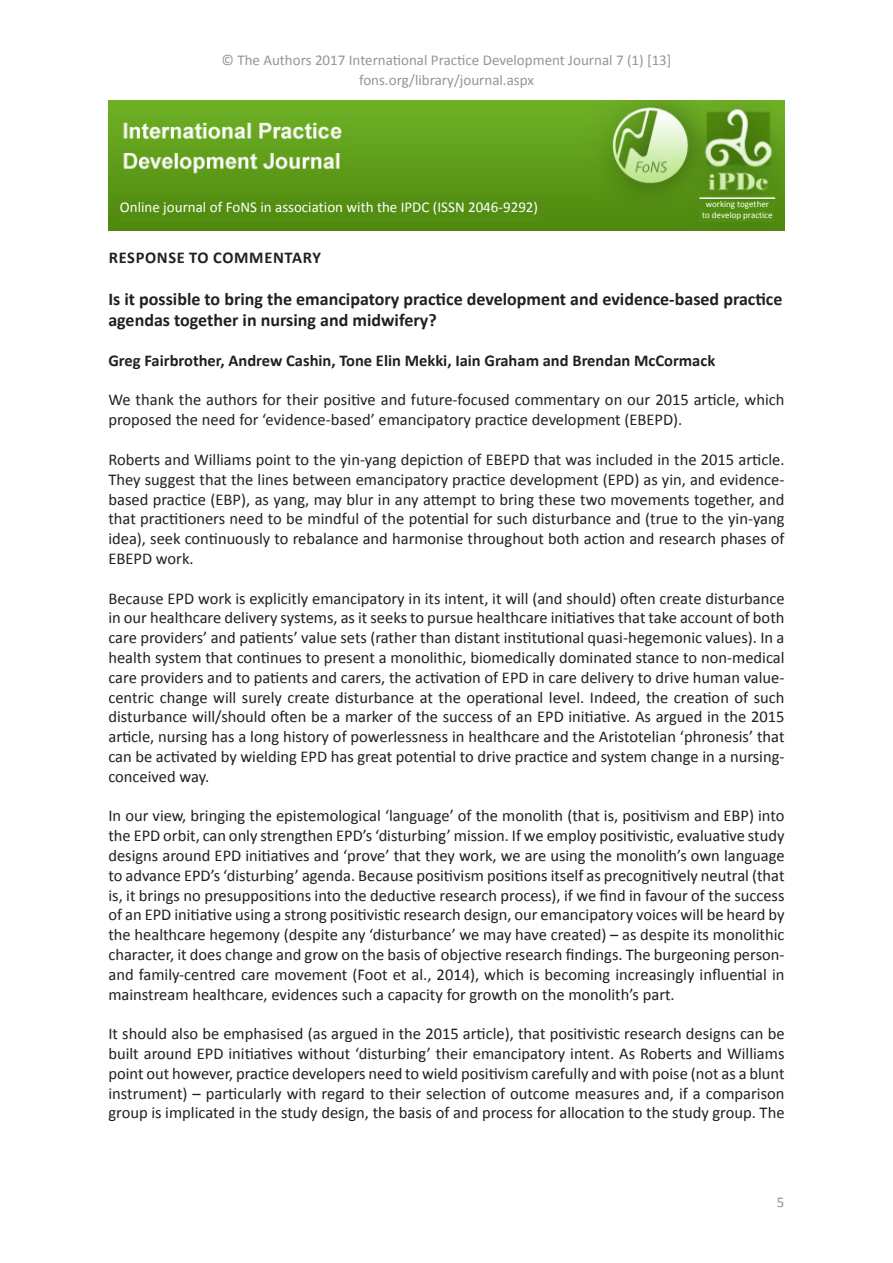
<style>
.page{position:relative;width:893px;height:1263px;background:#fff}
.page>*{position:absolute;margin:0;border:0;box-sizing:border-box;transform-origin:0 0}
.Paper_Title{font:700 18px/21.6px "Calibri";color:#231f20}
.Body{font:16.5px/19.8px "Calibri";color:#231f20;text-align:justify}
.Author_Name{font:700 16.5px "Calibri";color:#231f20}
.PAPER_TYPE{font:700 16.5px "Calibri";letter-spacing:.04em;color:#231f20}
.t1{font:15px/19.8px "Calibri";color:#939598;text-align:center}
.t2{font:15px "Calibri";color:#fff}
.t3{font:9px/10.5px "Calibri";color:#fff;text-align:center}
</style>
<div class="page">
<img style="left:108px;top:101px;width:676px;height:129px">
<div style="left:699px;top:201px;width:76px;height:21px;background:#528e12"></div>
<hr style="left:699px;top:197px;width:76px;height:2px;background:#fff">
<div style="left:120px;top:201px;width:422px;height:21px;background:#528e12"></div>
<p class="t1" style="left:221px;top:50px;width:452px">© The Authors 2017 International Practice Development Journal 7 (1) [13] fons.org/library/journal.aspx</p>
<p class="t3" style="left:702px;top:199px;width:72px">working together to develop practice</p>
<p class="t2" style="left:120px;top:198px;width:420px">Online journal of FoNS in association with the IPDC (ISSN 2046-9292)</p>
<p class="PAPER_TYPE" style="left:109px;top:247px;width:214px">RESPONSE TO COMMENTARY</p>
<p class="Paper_Title" style="left:108px;top:288px;width:676px">Is it possible to bring the emancipatory practice development and evidence-based practice agendas together in nursing and midwifery?</p>
<p class="Author_Name" style="left:108px;top:350px;width:608px">Greg Fairbrother, Andrew Cashin, Tone Elin Mekki, Iain Graham and Brendan McCormack</p>
<p class="Body" style="left:108px;top:390px;width:678px">We thank the authors for their positive and future-focused commentary on our 2015 article, which proposed the need for ‘evidence-based’ emancipatory practice development (EBEPD).</p>
<p class="Body" style="left:108px;top:450px;width:678px">Roberts and Williams point to the yin-yang depiction of EBEPD that was included in the 2015 article.<br>They suggest that the lines between emancipatory practice development (EPD) as yin, and evidence&shy;based practice (EBP), as yang, may blur in any attempt to bring these two movements together, and that practitioners need to be mindful of the potential for such disturbance and (true to the yin-yang idea), seek continuously to rebalance and harmonise throughout both action and research phases of EBEPD work.</p>
<p class="Body" style="left:108px;top:588px;width:678px">Because EPD work is explicitly emancipatory in its intent, it will (and should) often create disturbance in our healthcare delivery systems, as it seeks to pursue healthcare initiatives that take account of both care providers’ and patients’ value sets (rather than distant institutional quasi-hegemonic values). In a health system that continues to present a monolithic, biomedically dominated stance to non-medical care providers and to patients and carers, the activation of EPD in care delivery to drive human value&shy;centric change will surely create disturbance at the operational level. Indeed, the creation of such disturbance will/should often be a marker of the success of an EPD initiative. As argued in the 2015 article, nursing has a long history of powerlessness in healthcare and the Aristotelian ‘phronesis’ that can be activated by wielding EPD has great potential to drive practice and system change in a nursing&shy;conceived way.</p>
<p class="Body" style="left:108px;top:806px;width:678px">In our view, bringing the epistemological ‘language’ of the monolith (that is, positivism and EBP) into the EPD orbit, can only strengthen EPD’s ‘disturbing’ mission. If we employ positivistic, evaluative study designs around EPD initiatives and ‘prove’ that they work, we are using the monolith’s own language to advance EPD’s ‘disturbing’ agenda. Because positivism positions itself as precognitively neutral (that is, it brings no presuppositions into the deductive research process), if we find in favour of the success of an EPD initiative using a strong positivistic research design, our emancipatory voices will be heard by the healthcare hegemony (despite any ‘disturbance’ we may have created) – as despite its monolithic character, it does change and grow on the basis of objective research findings. The burgeoning person&shy;and family-centred care movement (Foot et al., 2014), which is becoming increasingly influential in mainstream healthcare, evidences such a capacity for growth on the monolith’s part.</p>
<p class="Body" style="left:108px;top:1024px;width:678px">It should also be emphasised (as argued in the 2015 article), that positivistic research designs can be built around EPD initiatives without ‘disturbing’ their emancipatory intent. As Roberts and Williams point out however, practice developers need to wield positivism carefully and with poise (not as a blunt instrument) – particularly with regard to their selection of outcome measures and, if a comparison group is implicated in the study design, the basis of and process for allocation to the study group. The</p>
<p class="t1" style="left:777px;top:1192px;width:9px">5</p>
</div>
